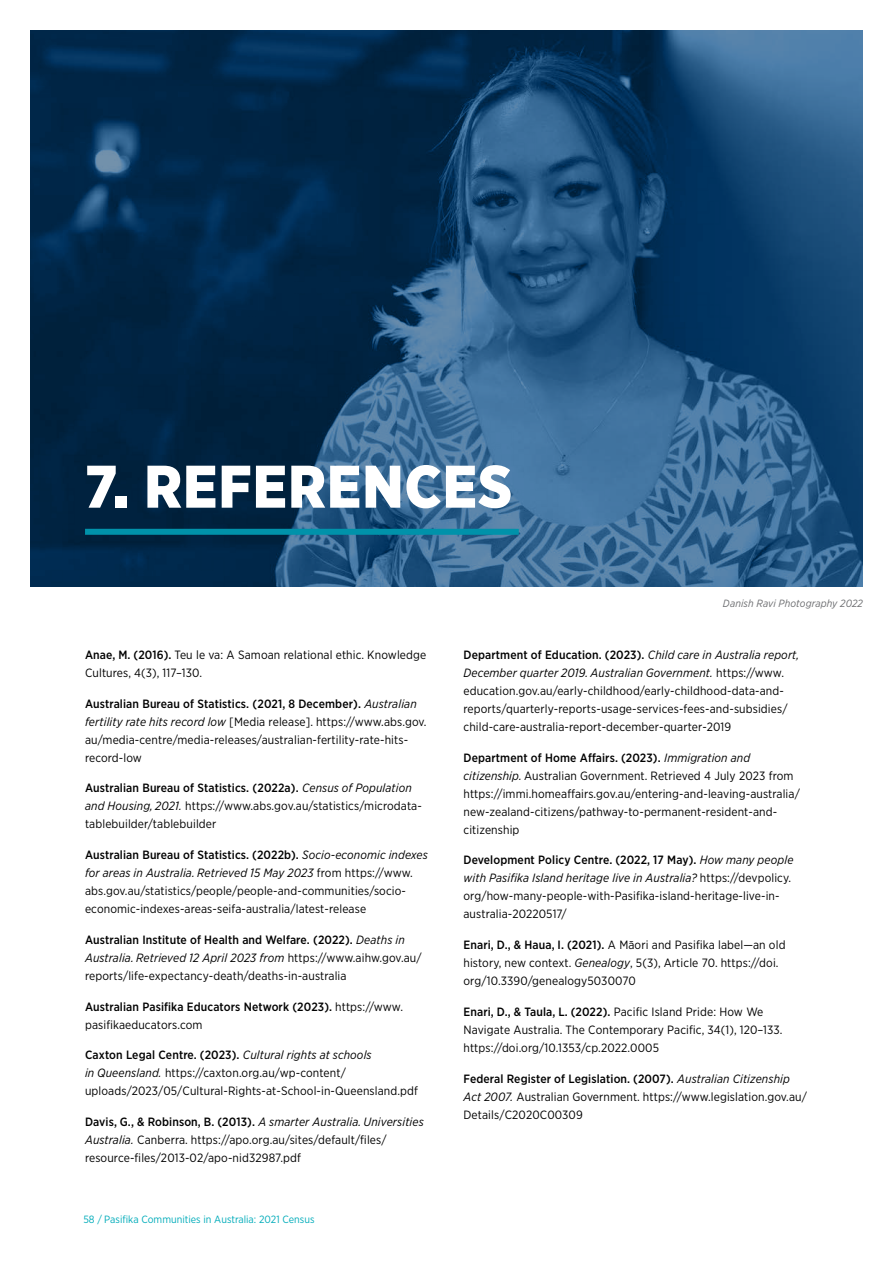
<style>
.page{position:relative;width:893px;height:1263px;background:#fff}
.page>*{position:absolute;margin:0;border:0;box-sizing:border-box;transform-origin:0 0}
.t1{font:900 60px "Gotham Narrow";letter-spacing:.02em;color:#fff}
.t2{font:12px/18px "Gotham Narrow";letter-spacing:.01em;color:#000}
.t3{font:500 12px/18px "Gotham Narrow";letter-spacing:.01em;color:#000}
.t4{font:10.5px "Gotham Narrow";color:#00acba}
.t5{font:italic 10.5px "Gotham Narrow";letter-spacing:.01em;color:#6d6e71}
.s1{font-weight:500}
.s2{font-style:italic}
.s3{font-weight:400}
</style>
<div class="page">
<svg style="left:30px;top:30px;width:832px;height:557px;background:#174369"></svg>
<div style="left:85px;top:529px;width:434px;height:6px;background:#0092aa"></div>
<h1 class="t1" style="left:85px;top:447px;width:429px">7. REFERENCES</h1>
<p class="t5" style="left:723px;top:597px;width:141px">Danish Ravi Photography 2022</p>
<p class="t2" style="left:85px;top:645px;width:343px"><span class="s1">Anae, M. (2016).</span> Teu le va: A Samoan relational ethic. Knowledge<br>Cultures, 4(3), 117–130.</p>
<p class="t2" style="left:85px;top:694px;width:343px"><span class="s1">Australian Bureau of Statistics. (2021, 8 December).</span> <span class="s2">Australian fertility rate hits record low</span> [Media release]. https://www.abs.gov. au/media-centre/media-releases/australian-fertility-rate-hits&shy;record-low</p>
<p class="t2" style="left:85px;top:779px;width:338px"><span class="s1">Australian Bureau of Statistics. (2022a).</span> <span class="s2">Census of Population and Housing, 2021.</span> https://www.abs.gov.au/statistics/microdata&shy;tablebuilder/tablebuilder</p>
<p class="t2" style="left:85px;top:846px;width:344px"><span class="s1">Australian Bureau of Statistics. (2022b).</span> <span class="s2">Socio-economic indexes for areas in Australia. Retrieved 15 May 2023</span> from https://www. abs.gov.au/statistics/people/people-and-communities/socio&shy;economic-indexes-areas-seifa-australia/latest-release</p>
<p class="t2" style="left:85px;top:930px;width:338px"><span class="s1">Australian Institute of Health and Welfare. (2022).</span> <span class="s2">Deaths in<br>Australia. Retrieved 12 April 2023 from</span> https://www.aihw.gov.au/ reports/life-expectancy-death/deaths-in-australia</p>
<p class="t3" style="left:85px;top:997px;width:319px">Australian Pasifika Educators Network (2023). <span class="s3">https://www. pasifikaeducators.com</span></p>
<p class="t2" style="left:85px;top:1046px;width:334px"><span class="s1">Caxton Legal Centre. (2023).</span> <span class="s2">Cultural rights at schools<br>in Queensland.</span> https://caxton.org.au/wp-content/ uploads/2023/05/Cultural-Rights-at-School-in-Queensland.pdf</p>
<p class="t2" style="left:85px;top:1113px;width:340px"><span class="s1">Davis, G., &amp; Robinson, B. (2013).</span> <span class="s2">A smarter Australia. Universities<br>Australia.</span> Canberra. https://apo.org.au/sites/default/files/ resource-files/2013-02/apo-nid32987.pdf</p>
<p class="t4" style="left:83px;top:1213px;width:233px">58 / Pasifika Communities in Australia: 2021 Census</p>
<p class="t2" style="left:463px;top:645px;width:337px"><span class="s1">Department of Education. (2023).</span> <span class="s2">Child care in Australia report, December quarter 2019. Australian Government.</span> https://www. education.gov.au/early-childhood/early-childhood-data-and&shy;reports/quarterly-reports-usage-services-fees-and-subsidies/ child-care-australia-report-december-quarter-2019</p>
<p class="t2" style="left:463px;top:748px;width:338px"><span class="s1">Department of Home Affairs. (2023).</span> <span class="s2">Immigration and citizenship.</span> Australian Government. Retrieved 4 July 2023 from https://immi.homeaffairs.gov.au/entering-and-leaving-australia/ new-zealand-citizens/pathway-to-permanent-resident-and&shy;citizenship</p>
<p class="t2" style="left:463px;top:851px;width:331px"><span class="s1">Development Policy Centre. (2022, 17 May).</span> <span class="s2">How many people with Pasifika Island heritage live in Australia?</span> https://devpolicy. org/how-many-people-with-Pasifika-island-heritage-live-in&shy;australia-20220517/</p>
<p class="t2" style="left:463px;top:936px;width:323px"><span class="s1">Enari, D., &amp; Haua, I. (2021).</span> A Māori and Pasifika label—an old history, new context. <span class="s2">Genealogy</span>, 5(3), Article 70. https://doi. org/10.3390/genealogy5030070</p>
<p class="t2" style="left:463px;top:1002px;width:320px"><span class="s1">Enari, D., &amp; Taula, L. (2022).</span> Pacific Island Pride: How We<br>Navigate Australia. The Contemporary Pacific, 34(1), 120–133. https://doi.org/10.1353/cp.2022.0005</p>
<p class="t2" style="left:463px;top:1069px;width:345px"><span class="s1">Federal Register of Legislation. (2007).</span> <span class="s2">Australian Citizenship<br>Act 2007.</span> Australian Government. https://www.legislation.gov.au/<br>Details/C2020C00309</p>
</div>
